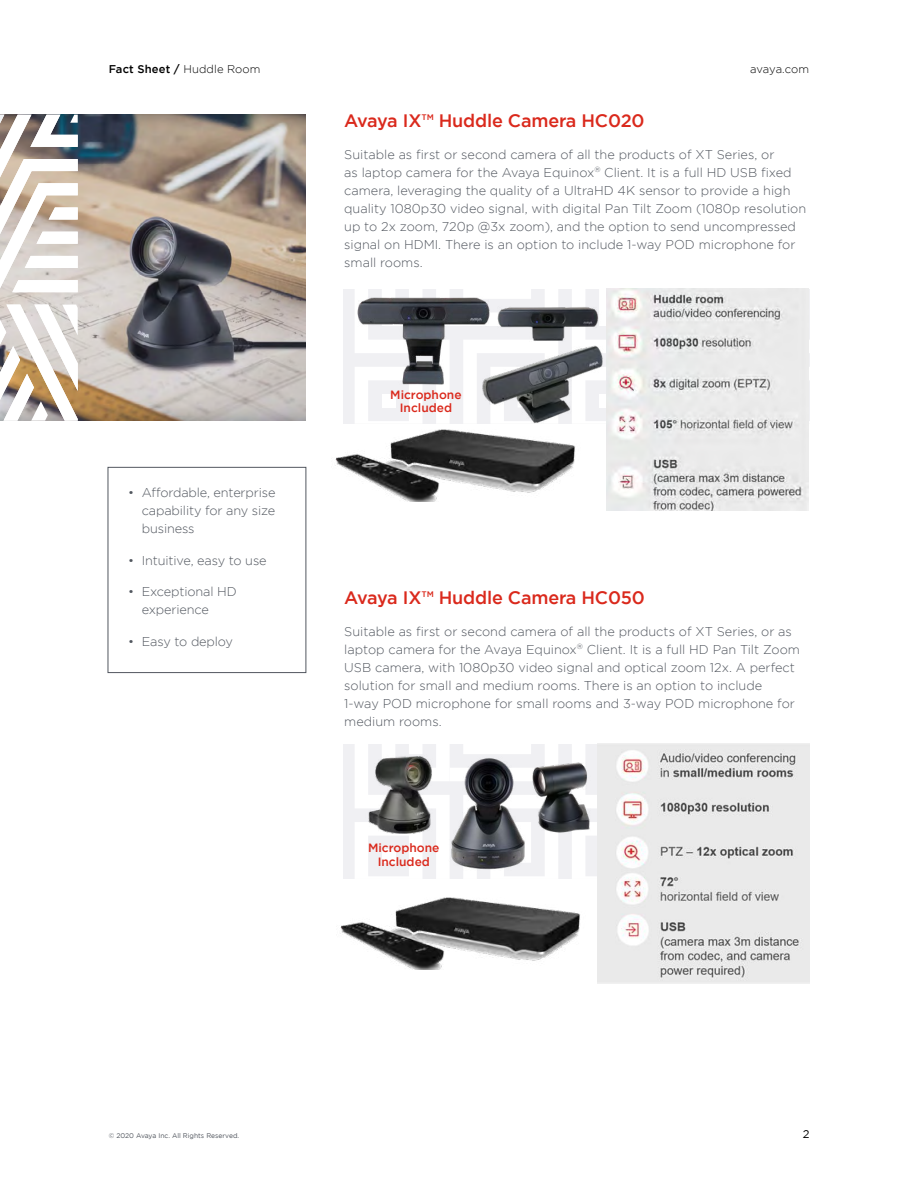
<style>
.page{position:relative;width:918px;height:1188px;background:#fff}
.page>*{position:absolute;margin:0;border:0;box-sizing:border-box;transform-origin:0 0}
.t1{font:500 18px "Gotham";letter-spacing:-.01em;color:#da291c}
.t2{font:300 12.75px/18px "Gotham";color:#52575f}
.t3{font:500 12px/13.5px "Gotham";color:#da291c;text-align:center}
.t4{font:500 11.25px "Gotham";letter-spacing:.01em;color:#000}
.t5{font:300 11.25px "Gotham";letter-spacing:-.01em;color:#000}
.t6{font:11.25px "Gotham";color:#000}
.t7{font:6.75px "Gotham";color:#52575f}
.s1{font-weight:300}
</style>
<div class="page">
<svg style="left:809px;top:381px;width:1px;height:40px"></svg>
<svg style="left:809px;top:289px;width:1px;height:50px"></svg>
<svg style="left:343px;top:289px;width:139px;height:134px"></svg>
<svg style="left:586px;top:744px;width:11px;height:132px"></svg>
<svg style="left:343px;top:744px;width:202px;height:135px"></svg>
<div style="left:108px;top:467px;width:198px;height:206px;border:1px solid #52575f"></div>
<img style="left:335px;top:423px;width:240px;height:78px">
<img style="left:355px;top:297px;width:133px;height:88px">
<img style="left:340px;top:897px;width:240px;height:72px">
<img style="left:355px;top:755px;width:54px;height:79px">
<img style="left:606px;top:289px;width:203px;height:221px">
<img style="left:597px;top:744px;width:213px;height:239px">
<img style="left:78px;top:115px;width:228px;height:306px">
<svg style="left:0;top:115px;width:78px;height:306px"></svg>
<img style="left:482px;top:333px;width:123px;height:94px">
<img style="left:488px;top:288px;width:124px;height:78px">
<img style="left:568px;top:760px;width:37px;height:74px">
<img style="left:409px;top:748px;width:159px;height:131px">
<p class="t4" style="left:109px;top:63px;width:153px">Fact Sheet / <span class="s1">Huddle Room</span></p>
<p class="t2" style="left:142px;top:483px;width:135px;text-align:justify;text-indent:-14px">• Affordable, enterprise capability for any size business</p>
<p class="t2" style="left:128px;top:551px;width:140px">• Intuitive, easy to use</p>
<p class="t2" style="left:142px;top:582px;width:96px;text-indent:-14px">• Exceptional HD experience</p>
<p class="t2" style="left:128px;top:632px;width:106px">• Easy to deploy</p>
<p class="t5" style="left:750px;top:63px;width:60px">avaya.com</p>
<h1 class="t1" style="left:344px;top:111px;width:302px">Avaya IX™ Huddle Camera HC020</h1>
<p class="t2" style="left:344px;top:145px;width:463px">Suitable as first or second camera of all the products of XT Series, or<br>as laptop camera for the Avaya Equinox<sup>®</sup> Client. It is a full HD USB fixed camera, leveraging the quality of a UltraHD 4K sensor to provide a high quality 1080p30 video signal, with digital Pan Tilt Zoom (1080p resolution up to 2x zoom, 720p @3x zoom), and the option to send uncompressed signal on HDMI. There is an option to include 1-way POD microphone for small rooms.</p>
<p class="t3" style="left:390px;top:387px;width:73px">Microphone<br>Included</p>
<h1 class="t1" style="left:344px;top:588px;width:302px">Avaya IX™ Huddle Camera HC050</h1>
<p class="t2" style="left:344px;top:622px;width:457px">Suitable as first or second camera of all the products of XT Series, or as laptop camera for the Avaya Equinox<sup>®</sup> Client. It is a full HD Pan Tilt Zoom USB camera, with 1080p30 video signal and optical zoom 12x. A perfect solution for small and medium rooms. There is an option to include 1-way POD microphone for small rooms and 3-way POD microphone for medium rooms.</p>
<p class="t3" style="left:368px;top:841px;width:73px">Microphone<br>Included</p>
<p class="t7" style="left:109px;top:1132px;width:132px">© 2020 Avaya Inc. All Rights Reserved.</p>
<p class="t6" style="left:803px;top:1128px;width:8px">2</p>
</div>
